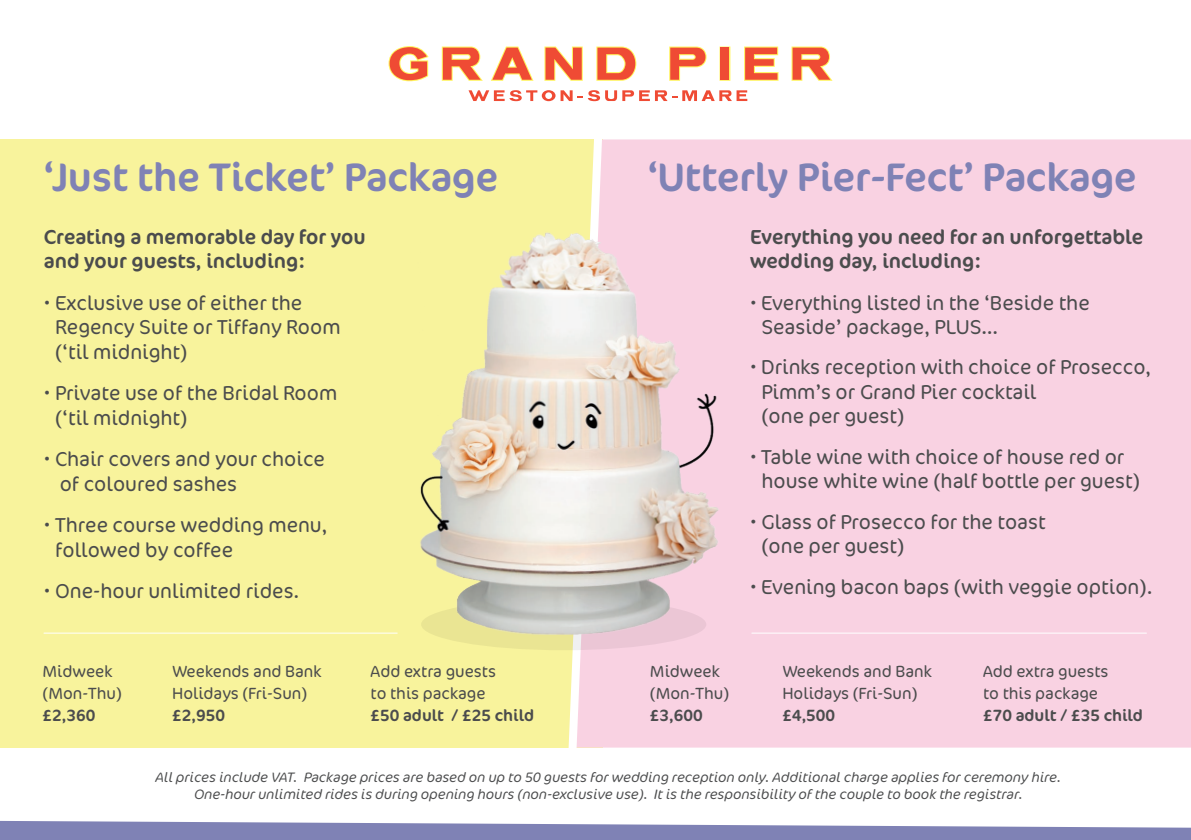
<style>
.page{position:relative;width:1191px;height:840px;background:#fff}
.page>*{position:absolute;margin:0;border:0;box-sizing:border-box;transform-origin:0 0}
.t1{font:40px "Cocon Pro";color:#7f82b5}
.t2{font:300 20.4px/24.4px "Cocon Pro";color:#4b4c4d}
.t3{font:20.4px/24.4px "Cocon Pro";color:#4b4c4d}
.t4{font:300 16.4px/21.8px "Cocon Pro";color:#4b4c4d}
.t5{font:16.4px "Cocon Pro";color:#4b4c4d}
.t6{font:italic 300 14px/16.8px "Cocon Pro";color:#4b4c4d;text-align:center}
</style>
<div class="page">
<div style="left:0;top:139px;width:602px;height:608px;background:#f8f39c"></div>
<div style="left:747px;top:139px;width:444px;height:608px;background:#f9d2e2"></div>
<svg style="left:719px;top:46px;width:11px;height:35px"></svg>
<svg style="left:388px;top:46px;width:40px;height:35px"></svg>
<svg style="left:442px;top:46px;width:41px;height:35px"></svg>
<svg style="left:491px;top:46px;width:42px;height:35px"></svg>
<svg style="left:544px;top:46px;width:39px;height:35px"></svg>
<svg style="left:596px;top:46px;width:40px;height:35px"></svg>
<svg style="left:669px;top:46px;width:37px;height:35px"></svg>
<div style="left:720px;top:48px;width:9px;height:32px;background:#ef4b34"></div>
<svg style="left:744px;top:46px;width:34px;height:35px"></svg>
<svg style="left:791px;top:46px;width:41px;height:35px"></svg>
<svg style="left:468px;top:90px;width:279px;height:658px"></svg>
<img style="left:420px;top:190px;width:323px;height:485px">
<hr style="left:44px;top:632px;width:353px;height:1px;background:#fff">
<hr style="left:752px;top:632px;width:394px;height:1px;background:#fff">
<svg style="left:0;top:820px;width:1191px;height:19px"></svg>
<h1 class="t1" style="left:44px;top:150px;width:455px">‘Just the Ticket’ Package</h1>
<p class="t3" style="left:44px;top:224px;width:323px">Creating a memorable day for you and your guests, including:</p>
<p class="t2" style="left:55px;top:290px;width:287px;text-indent:-11px">• Exclusive use of either the<br>Regency Suite or Tiffany Room (‘til midnight)</p>
<p class="t2" style="left:55px;top:380px;width:283px;text-indent:-11px">• Private use of the Bridal Room (‘til midnight)</p>
<p class="t2" style="left:60px;top:446px;width:267px;text-indent:-16px">• Chair covers and your choice of coloured sashes</p>
<p class="t2" style="left:55px;top:512px;width:274px;text-indent:-11px">• Three course wedding menu, followed by coffee</p>
<p class="t2" style="left:44px;top:578px;width:257px">• One-hour unlimited rides.</p>
<p class="t4" style="left:43px;top:660px;width:81px">Midweek (Mon-Thu)</p>
<p class="t5" style="left:43px;top:703px;width:54px">£2,360</p>
<p class="t4" style="left:172px;top:660px;width:151px">Weekends and Bank<br>Holidays (Fri-Sun)</p>
<p class="t5" style="left:172px;top:703px;width:54px">£2,950</p>
<p class="t4" style="left:370px;top:660px;width:127px">Add extra guests to this package</p>
<p class="t5" style="left:370px;top:703px;width:165px">£50 adult / £25 child</p>
<h1 class="t1" style="left:647px;top:150px;width:490px">‘Utterly Pier-Fect’ Package</h1>
<p class="t3" style="left:750px;top:224px;width:395px">Everything you need for an unforgettable wedding day, including:</p>
<p class="t2" style="left:761px;top:290px;width:330px;text-indent:-11px">• Everything listed in the ‘Beside the<br>Seaside’ package, PLUS…</p>
<p class="t2" style="left:761px;top:355px;width:391px;text-indent:-11px">• Drinks reception with choice of Prosecco,<br>Pimm’s or Grand Pier cocktail<br>(one per guest)</p>
<p class="t2" style="left:761px;top:444px;width:380px;text-indent:-11px">• Table wine with choice of house red or house white wine (half bottle per guest)</p>
<p class="t2" style="left:761px;top:509px;width:286px;text-indent:-11px">• Glass of Prosecco for the toast (one per guest)</p>
<p class="t2" style="left:750px;top:573px;width:404px">• Evening bacon baps (with veggie option).</p>
<p class="t4" style="left:650px;top:660px;width:81px">Midweek (Mon-Thu)</p>
<p class="t5" style="left:650px;top:703px;width:54px">£3,600</p>
<p class="t4" style="left:782px;top:660px;width:151px">Weekends and Bank<br>Holidays (Fri-Sun)</p>
<p class="t5" style="left:782px;top:703px;width:54px">£4,500</p>
<p class="t4" style="left:983px;top:660px;width:127px">Add extra guests to this package</p>
<p class="t5" style="left:983px;top:703px;width:161px">£70 adult / £35 child</p>
<p class="t6" style="left:155px;top:768px;width:907px">All prices include VAT. Package prices are based on up to 50 guests for wedding reception only. Additional charge applies for ceremony hire.<br>One-hour unlimited rides is during opening hours (non-exclusive use). It is the responsibility of the couple to book the registrar.</p>
</div>
